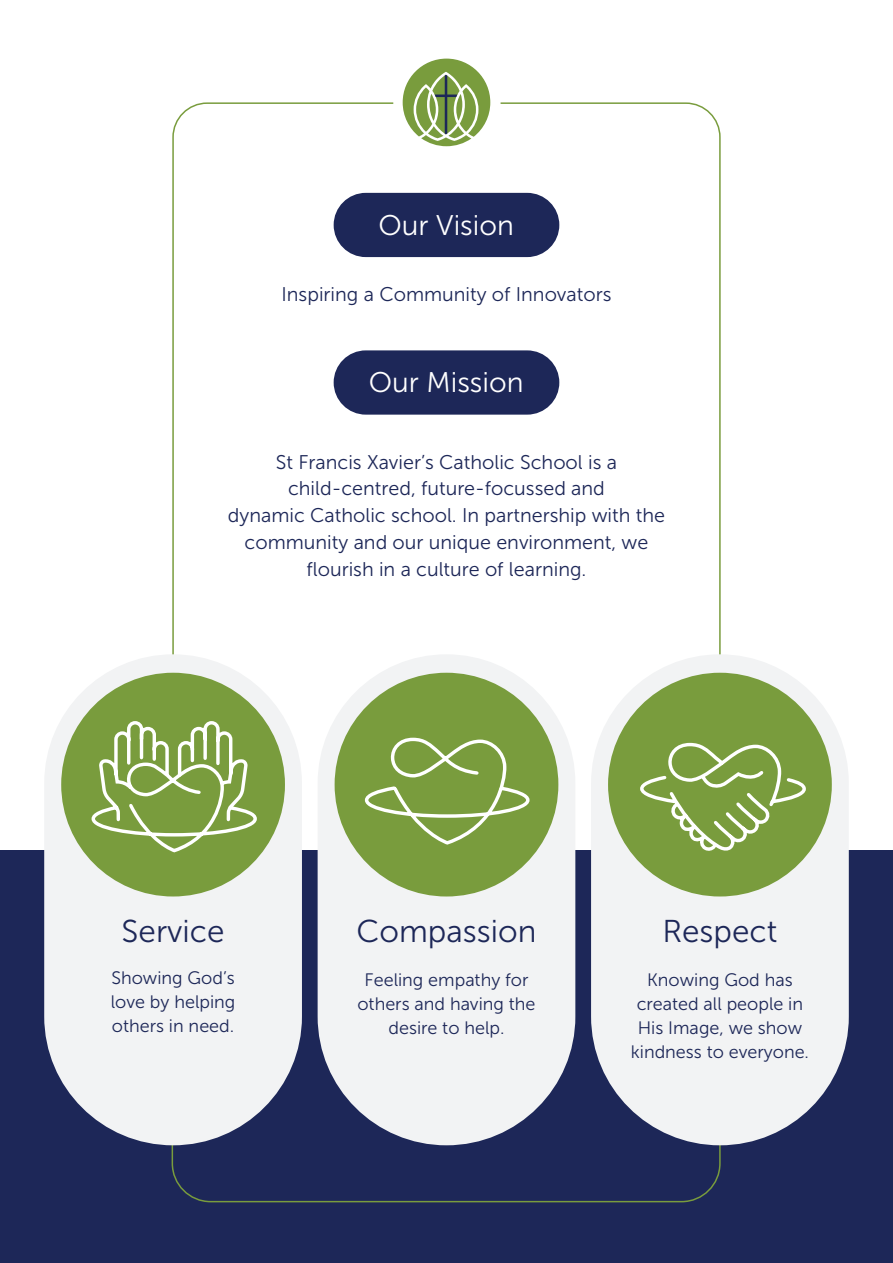
<style>
.page{position:relative;width:893px;height:1263px;background:#fff}
.page>*{position:absolute;margin:0;border:0;box-sizing:border-box;transform-origin:0 0}
.t1{font:31.5px "Museo Sans 300";color:#1d2758}
.t2{font:28.35px "Museo Sans 300";color:#fff}
.t3{font:19.8px/26.8px "Museo Sans 300";color:#1d2758;text-align:center}
.t4{font:18px/24px "Museo Sans 300";color:#1d2758;text-align:center}
</style>
<div class="page">
<div style="left:0;top:850px;width:893px;height:413px;background:#1d2758"></div>
<svg style="left:171px;top:1087px;width:550px;height:116px"></svg>
<div style="left:334px;top:193px;width:225px;height:64px;background:#1d2758;border-radius:32px"></div>
<div style="left:334px;top:350px;width:225px;height:65px;background:#1d2758;border-radius:32px"></div>
<svg style="left:403px;top:59px;width:87px;height:87px"></svg>
<svg style="left:499px;top:102px;width:222px;height:552px"></svg>
<svg style="left:172px;top:102px;width:223px;height:552px"></svg>
<div style="left:591px;top:654px;width:258px;height:491px;background:#f2f3f4;border-radius:129px"></div>
<div style="left:318px;top:654px;width:257px;height:491px;background:#f2f3f4;border-radius:129px"></div>
<div style="left:44px;top:654px;width:258px;height:491px;background:#f2f3f4;border-radius:129px"></div>
<div style="left:61px;top:673px;width:224px;height:223px;background:#799c3d;border-radius:50%"></div>
<svg style="left:91px;top:721px;width:166px;height:130px"></svg>
<div style="left:335px;top:673px;width:223px;height:223px;background:#799c3d;border-radius:50%"></div>
<svg style="left:364px;top:737px;width:166px;height:106px"></svg>
<div style="left:608px;top:673px;width:224px;height:223px;background:#799c3d;border-radius:50%"></div>
<svg style="left:640px;top:742px;width:168px;height:112px"></svg>
<p class="t2" style="left:378px;top:210px;width:137px">Our Vision</p>
<p class="t3" style="left:281px;top:281px;width:331px">Inspiring a Community of Innovators</p>
<p class="t2" style="left:369px;top:367px;width:156px">Our Mission</p>
<p class="t3" style="left:228px;top:448px;width:439px">St Francis Xavier’s Catholic School is a child-centred, future-focussed and<br>dynamic Catholic school. In partnership with the community and our unique environment, we flourish in a culture of learning.</p>
<p class="t1" style="left:122px;top:914px;width:104px">Service</p>
<p class="t1" style="left:357px;top:914px;width:181px">Compassion</p>
<p class="t1" style="left:662px;top:914px;width:116px">Respect</p>
<p class="t4" style="left:111px;top:966px;width:126px;text-align:justify">Showing God’s love by helping others in need.</p>
<p class="t4" style="left:357px;top:968px;width:180px">Feeling empathy for others and having the desire to help.</p>
<p class="t4" style="left:631px;top:968px;width:180px">Knowing God has created all people in<br>His Image, we show kindness to everyone.</p>
</div>
